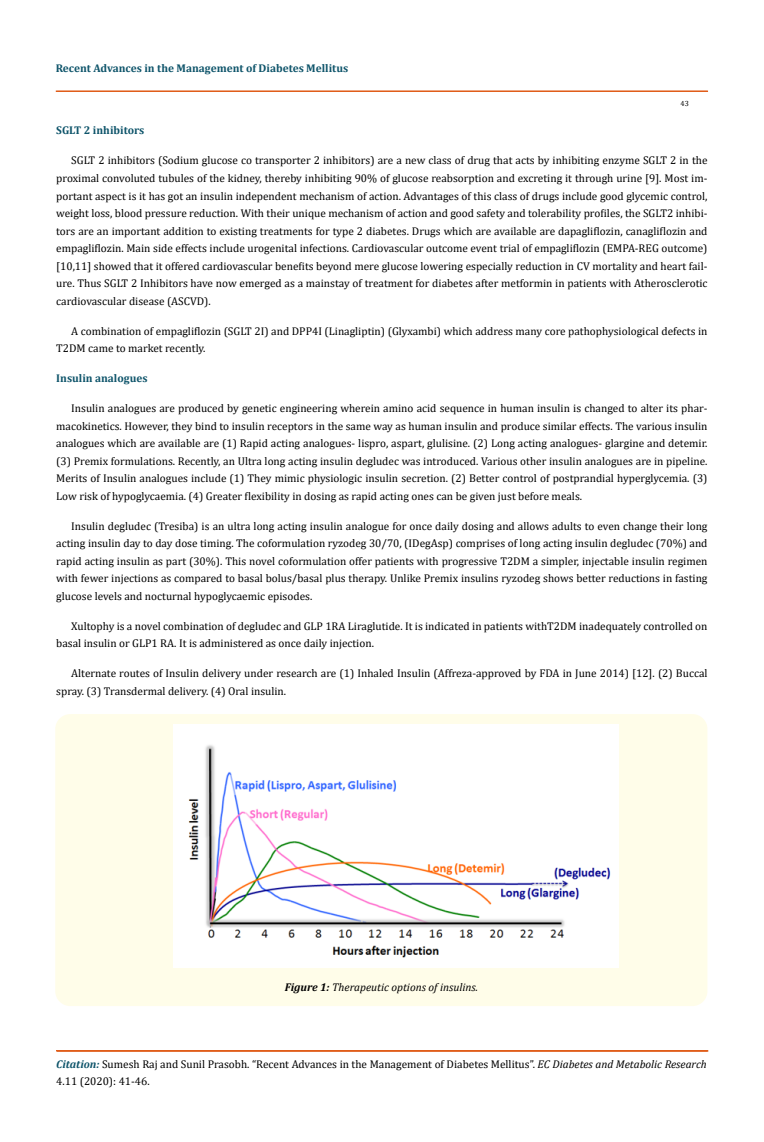
<style>
.page{position:relative;width:764px;height:1142px;background:#fff}
.page>*{position:absolute;margin:0;border:0;box-sizing:border-box;transform-origin:0 0}
.t1{font:11.25px/17.5px "Cambria";color:#000}
.t2{font:700 11.25px "Cambria";color:#0e546a}
.t3{font:italic 11.25px "Cambria";color:#000}
.t4{font:7.5px "Cambria";color:#000}
.s1{font-weight:700}
.s2{font-weight:700;font-style:italic;color:#0e546a}
.s3{font-style:italic}
</style>
<div class="page">
<div style="left:56px;top:91px;width:651px;height:1px;border:1px solid #e05d1a"></div>
<div style="left:56px;top:1050px;width:652px;height:1px;border:1px solid #e05d1a"></div>
<div style="left:55px;top:714px;width:652px;height:291px;background:#fffde9;border-radius:15px"></div>
<img style="left:174px;top:724px;width:445px;height:243px">
<p class="t2" style="left:56px;top:60px;width:294px">Recent Advances in the Management of Diabetes Mellitus</p>
<p class="t4" style="left:680px;top:98px;width:10px">43</p>
<p class="t2" style="left:56px;top:123px;width:90px">SGLT 2 inhibitors</p>
<p class="t1" style="left:56px;top:152px;width:653px;text-align:justify;text-indent:15px">SGLT 2 inhibitors (Sodium glucose co transporter 2 inhibitors) are a new class of drug that acts by inhibiting enzyme SGLT 2 in the proximal convoluted tubules of the kidney, thereby inhibiting 90% of glucose reabsorption and excreting it through urine [9]. Most im&shy;portant aspect is it has got an insulin independent mechanism of action. Advantages of this class of drugs include good glycemic control, weight loss, blood pressure reduction. With their unique mechanism of action and good safety and tolerability profiles, the SGLT2 inhibi&shy;tors are an important addition to existing treatments for type 2 diabetes. Drugs which are available are dapagliflozin, canagliflozin and empagliflozin. Main side effects include urogenital infections. Cardiovascular outcome event trial of empagliflozin (EMPA-REG outcome) [10,11] showed that it offered cardiovascular benefits beyond mere glucose lowering especially reduction in CV mortality and heart fail&shy;ure. Thus SGLT 2 Inhibitors have now emerged as a mainstay of treatment for diabetes after metformin in patients with Atherosclerotic cardiovascular disease (ASCVD).</p>
<p class="t1" style="left:56px;top:322px;width:653px;text-indent:15px">A combination of empagliflozin (SGLT 2I) and DPP4I (Linagliptin) (Glyxambi) which address many core pathophysiological defects in<br>T2DM came to market recently.</p>
<p class="t2" style="left:56px;top:370px;width:93px">Insulin analogues</p>
<p class="t1" style="left:56px;top:399px;width:653px;text-align:justify;text-indent:15px">Insulin analogues are produced by genetic engineering wherein amino acid sequence in human insulin is changed to alter its phar&shy;macokinetics. However, they bind to insulin receptors in the same way as human insulin and produce similar effects. The various insulin analogues which are available are (1) Rapid acting analogues- lispro, aspart, glulisine. (2) Long acting analogues- glargine and detemir. (3) Premix formulations. Recently, an Ultra long acting insulin degludec was introduced. Various other insulin analogues are in pipeline.<br>Merits of Insulin analogues include (1) They mimic physiologic insulin secretion. (2) Better control of postprandial hyperglycemia. (3)<br>Low risk of hypoglycaemia. (4) Greater flexibility in dosing as rapid acting ones can be given just before meals.</p>
<p class="t1" style="left:56px;top:517px;width:653px;text-align:justify;text-indent:15px">Insulin degludec (Tresiba) is an ultra long acting insulin analogue for once daily dosing and allows adults to even change their long acting insulin day to day dose timing. The coformulation ryzodeg 30/70, (IDegAsp) comprises of long acting insulin degludec (70%) and rapid acting insulin as part (30%). This novel coformulation offer patients with progressive T2DM a simpler, injectable insulin regimen with fewer injections as compared to basal bolus/basal plus therapy. Unlike Premix insulins ryzodeg shows better reductions in fasting glucose levels and nocturnal hypoglycaemic episodes.</p>
<p class="t1" style="left:56px;top:617px;width:653px;text-indent:15px">Xultophy is a novel combination of degludec and GLP 1RA Liraglutide. It is indicated in patients withT2DM inadequately controlled on basal insulin or GLP1 RA. It is administered as once daily injection.</p>
<p class="t1" style="left:56px;top:664px;width:653px;text-indent:15px">Alternate routes of Insulin delivery under research are (1) Inhaled Insulin (Affreza-approved by FDA in June 2014) [12]. (2) Buccal spray. (3) Transdermal delivery. (4) Oral insulin.</p>
<p class="t3" style="left:285px;top:979px;width:195px"><span class="s1">Figure 1:</span> Therapeutic options of insulins.</p>
<p class="t1" style="left:56px;top:1054px;width:652px"><span class="s2">Citation:</span> Sumesh Raj and Sunil Prasobh. “Recent Advances in the Management of Diabetes Mellitus”. <span class="s3">EC Diabetes and Metabolic Research<br></span>4.11 (2020): 41-46.</p>
</div>
